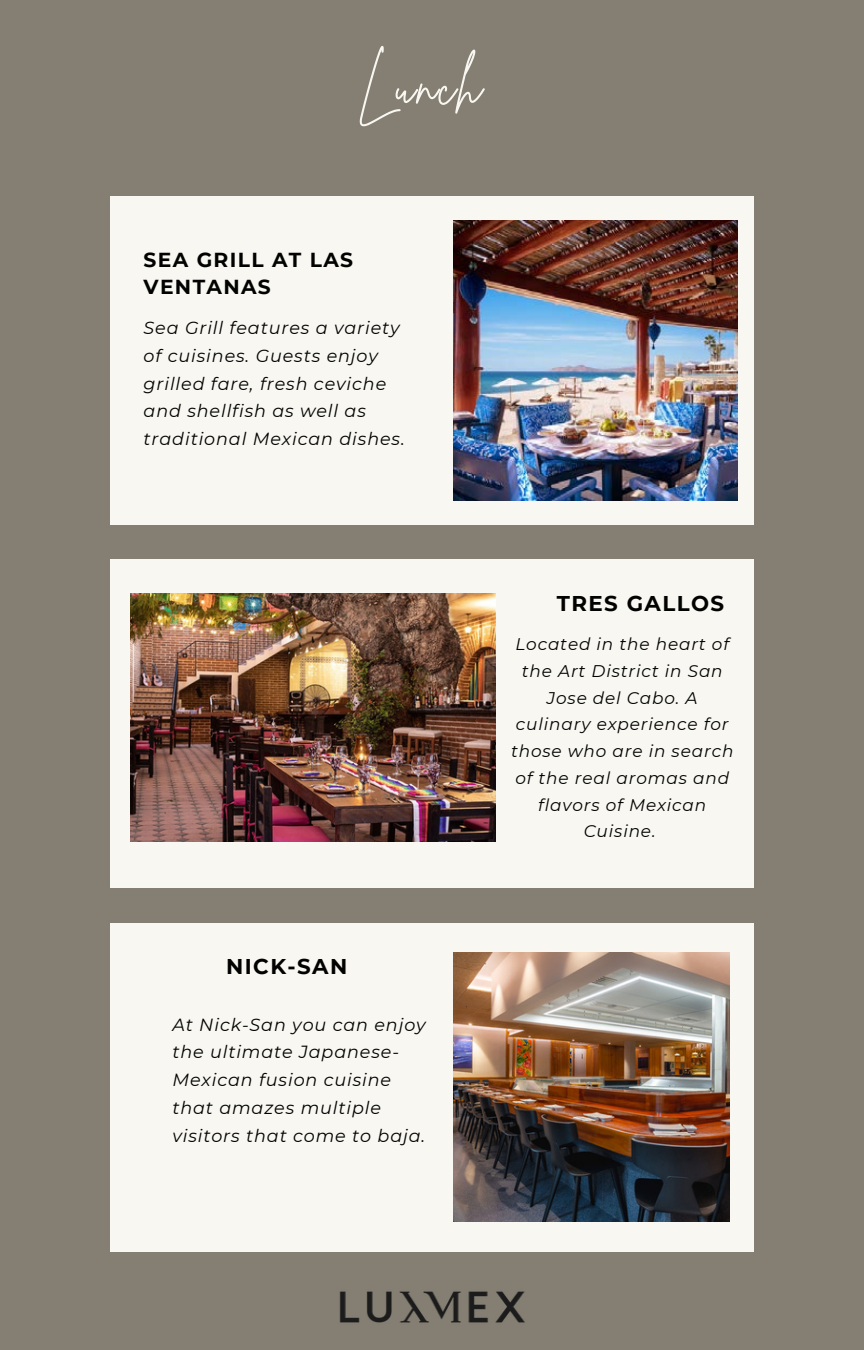
<style>
.page{position:relative;width:864px;height:1350px;background:#857f73}
.page>*{position:absolute;margin:0;border:0;box-sizing:border-box;transform-origin:0 0}
.t1{font:53.77px "Brittany Signature";letter-spacing:.05em;color:#f8f7f2}
.t2{font:700 21.38px "Montserrat";letter-spacing:.065em;color:#020301}
.t3{font:700 20.25px/26.8px "Montserrat";letter-spacing:.065em;color:#020301}
.t4{font:italic 17.55px/27.7px "Montserrat";letter-spacing:.05em;color:#020301}
.t5{font:italic 16.88px/26.8px "Montserrat";letter-spacing:.05em;color:#020301;text-align:center}
</style>
<div class="page">
<div style="left:110px;top:197px;width:644px;height:328px;background:#f8f7f2"></div>
<div style="left:110px;top:923px;width:644px;height:328px;background:#f8f7f2"></div>
<div style="left:110px;top:560px;width:644px;height:328px;background:#f8f7f2"></div>
<img style="left:454px;top:953px;width:275px;height:268px">
<img style="left:339px;top:1291px;width:186px;height:32px">
<img style="left:454px;top:220px;width:283px;height:280px">
<img style="left:131px;top:594px;width:364px;height:248px">
<p class="t1" style="left:357px;top:50px;width:126px">Lunch</p>
<p class="t3" style="left:144px;top:246px;width:211px">SEA GRILL AT LAS<br>VENTANAS</p>
<p class="t4" style="left:144px;top:314px;width:263px">Sea Grill features a variety of cuisines. Guests enjoy grilled fare, fresh ceviche and shellfish as well as traditional Mexican dishes.</p>
<p class="t2" style="left:226px;top:954px;width:123px">NICK-SAN</p>
<p class="t4" style="left:172px;top:1010px;width:255px">At Nick-San you can enjoy the ultimate Japanese-<br>Mexican fusion cuisine that amazes multiple visitors that come to baja.</p>
<p class="t2" style="left:557px;top:590px;width:169px">TRES GALLOS</p>
<p class="t5" style="left:511px;top:631px;width:224px">Located in the heart of the Art District in San<br>Jose del Cabo. A culinary experience for those who are in search of the real aromas and flavors of Mexican<br>Cuisine.</p>
</div>
